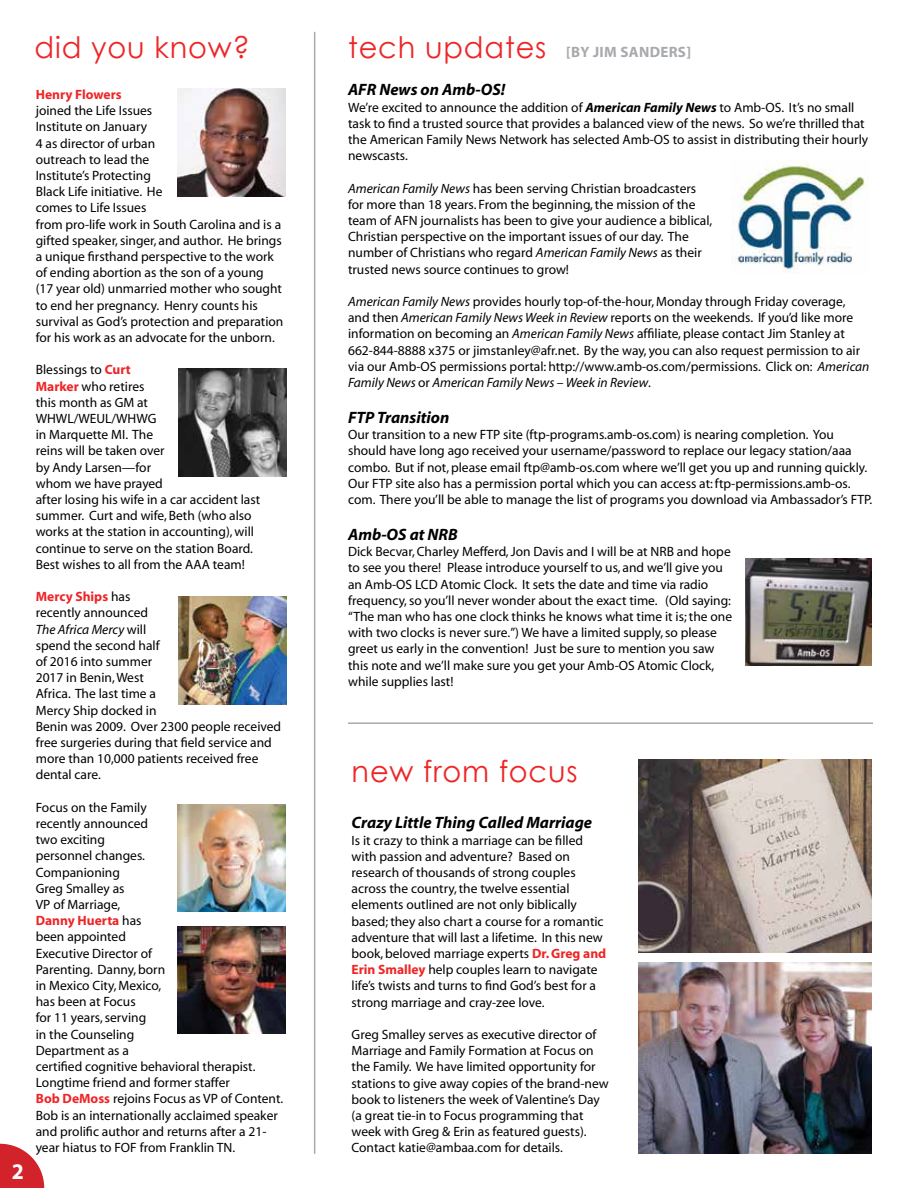
<style>
.page{position:relative;width:918px;height:1188px;background:#fff}
.page>*{position:absolute;margin:0;border:0;box-sizing:border-box;transform-origin:0 0}
.t1{font:29.7px "Century Gothic";letter-spacing:.03em;color:#ee2526}
.t2{font:700 22.35px "Myriad";color:#fff}
.t3{font:italic 700 16.5px "Myriad";color:#000}
.t4{font:700 15px "Myriad";letter-spacing:.02em;color:#a7a9ac}
.t5{font:13.5px/16.2px "Myriad";color:#000}
.t6{font:700 13.5px "Myriad";color:#ee2526}
.s1{font-weight:700;color:#ee2526}
.s2{font-style:italic}
.s3{font-family:"Century Gothic";font-weight:400;font-size:29.7px;color:#ee2526}
.s4{font-weight:700;font-style:italic}
</style>
<div class="page">
<img style="left:638px;top:759px;width:234px;height:194px">
<hr style="left:314px;top:32px;width:1px;height:1122px;background:#a7a9ac">
<hr style="left:348px;top:722px;width:525px;height:2px;background:#a7a9ac">
<svg style="left:0;top:1144px;width:44px;height:44px"></svg>
<img style="left:731px;top:161px;width:138px;height:112px">
<img style="left:746px;top:559px;width:126px;height:107px">
<img style="left:178px;top:804px;width:108px;height:108px">
<img style="left:178px;top:368px;width:108px;height:108px">
<img style="left:178px;top:89px;width:108px;height:108px">
<img style="left:178px;top:596px;width:108px;height:108px">
<img style="left:177px;top:926px;width:109px;height:108px">
<img style="left:638px;top:963px;width:234px;height:191px">
<h2 class="t2" style="left:12px;top:1160px;width:14px">2</h2>
<h1 class="t1" style="left:34px;top:29px;width:217px">did you know?</h1>
<p class="t6" style="left:36px;top:87px;width:87px">Henry Flowers</p>
<p class="t5" style="left:36px;top:103px;width:249px">joined the Life Issues<br>Institute on January<br>4 as director of urban<br>outreach to lead the<br>Institute’s Protecting<br>Black Life initiative. He<br>comes to Life Issues<br>from pro-life work in South Carolina and is a gifted speaker, singer, and author. He brings a unique firsthand perspective to the work of ending abortion as the son of a young (17 year old) unmarried mother who sought to end her pregnancy. Henry counts his survival as God’s protection and preparation for his work as an advocate for the unborn.</p>
<p class="t5" style="left:36px;top:362px;width:226px">Blessings to <span class="s1">Curt<br>Marker</span> who retires<br>this month as GM at<br>WHWL/WEUL/WHWG<br>in Marquette MI. The<br>reins will be taken over<br>by Andy Larsen—for<br>whom we have prayed<br>after losing his wife in a car accident last summer. Curt and wife, Beth (who also works at the station in accounting), will continue to serve on the station Board.<br>Best wishes to all from the AAA team!</p>
<p class="t5" style="left:36px;top:589px;width:247px"><span class="s1">Mercy Ships</span> has<br>recently announced<br><span class="s2">The Africa Mercy</span> will<br>spend the second half<br>of 2016 into summer<br>2017 in Benin, West<br>Africa. The last time a<br>Mercy Ship docked in<br>Benin was 2009. Over 2300 people received free surgeries during that field service and more than 10,000 patients received free dental care.</p>
<p class="t5" style="left:36px;top:800px;width:249px">Focus on the Family<br>recently announced<br>two exciting<br>personnel changes.<br>Companioning<br>Greg Smalley as<br>VP of Marriage,<br><span class="s1">Danny Huerta</span> has<br>been appointed<br>Executive Director of<br>Parenting. Danny, born<br>in Mexico City, Mexico,<br>has been at Focus<br>for 11 years, serving<br>in the Counseling<br>Department as a<br>certified cognitive behavioral therapist.<br>Longtime friend and former staffer<br><span class="s1">Bob DeMoss</span> rejoins Focus as VP of Content.<br>Bob is an internationally acclaimed speaker and prolific author and returns after a 21- year hiatus to FOF from Franklin TN.</p>
<p class="t4" style="left:348px;top:44px;width:344px"><span class="s3">tech updates</span> [BY JIM SANDERS]</p>
<p class="t3" style="left:348px;top:81px;width:159px">AFR News on Amb-OS!</p>
<p class="t5" style="left:348px;top:100px;width:522px">We’re excited to announce the addition of <span class="s4">American Family News</span> to Amb-OS. It’s no small task to find a trusted source that provides a balanced view of the news. So we’re thrilled that the American Family News Network has selected Amb-OS to assist in distributing their hourly newscasts.</p>
<p class="t5" style="left:348px;top:181px;width:366px"><span class="s2">American Family News</span> has been serving Christian broadcasters for more than 18 years. From the beginning, the mission of the team of AFN journalists has been to give your audience a biblical, Christian perspective on the important issues of our day. The number of Christians who regard <span class="s2">American Family News</span> as their trusted news source continues to grow!</p>
<p class="t5" style="left:348px;top:294px;width:523px"><span class="s2">American Family News</span> provides hourly top-of-the-hour, Monday through Friday coverage, and then <span class="s2">American Family News Week in Review</span> reports on the weekends. If you’d like more information on becoming an <span class="s2">American Family News</span> affiliate, please contact Jim Stanley at 662-844-8888 x375 or jimstanley@afr.net. By the way, you can also request permission to air via our Amb-OS permissions portal: http://www.amb-os.com/permissions. Click on: <span class="s2">American Family News</span> or <span class="s2">American Family News – Week in Review</span>.</p>
<p class="t3" style="left:348px;top:409px;width:103px">FTP Transition</p>
<p class="t5" style="left:348px;top:427px;width:526px">Our transition to a new FTP site (ftp-programs.amb-os.com) is nearing completion. You should have long ago received your username/password to replace our legacy station/aaa combo. But if not, please email ftp@amb-os.com where we’ll get you up and running quickly.<br>Our FTP site also has a permission portal which you can access at: ftp-permissions.amb-os. com. There you’ll be able to manage the list of programs you download via Ambassador’s FTP.</p>
<p class="t3" style="left:348px;top:526px;width:111px">Amb-OS at NRB</p>
<p class="t5" style="left:348px;top:544px;width:386px">Dick Becvar, Charley Mefferd, Jon Davis and I will be at NRB and hope to see you there! Please introduce yourself to us, and we’ll give you an Amb-OS LCD Atomic Clock. It sets the date and time via radio frequency, so you’ll never wonder about the exact time. (Old saying: “The man who has one clock thinks he knows what time it is; the one with two clocks is never sure.”) We have a limited supply, so please greet us early in the convention! Just be sure to mention you saw this note and we’ll make sure you get your Amb-OS Atomic Clock, while supplies last!</p>
<h1 class="t1" style="left:352px;top:753px;width:228px">new from focus</h1>
<p class="t3" style="left:352px;top:814px;width:242px">Crazy Little Thing Called Marriage</p>
<p class="t5" style="left:352px;top:833px;width:256px">Is it crazy to think a marriage can be filled with passion and adventure? Based on research of thousands of strong couples across the country, the twelve essential elements outlined are not only biblically based; they also chart a course for a romantic adventure that will last a lifetime. In this new book, beloved marriage experts <span class="s1">Dr. Greg and Erin Smalley</span> help couples learn to navigate life’s twists and turns to find God’s best for a strong marriage and cray-zee love.</p>
<p class="t5" style="left:352px;top:1027px;width:259px">Greg Smalley serves as executive director of Marriage and Family Formation at Focus on the Family. We have limited opportunity for stations to give away copies of the brand-new book to listeners the week of Valentine’s Day (a great tie-in to Focus programming that week with Greg &amp; Erin as featured guests).<br>Contact katie@ambaa.com for details.</p>
</div>
